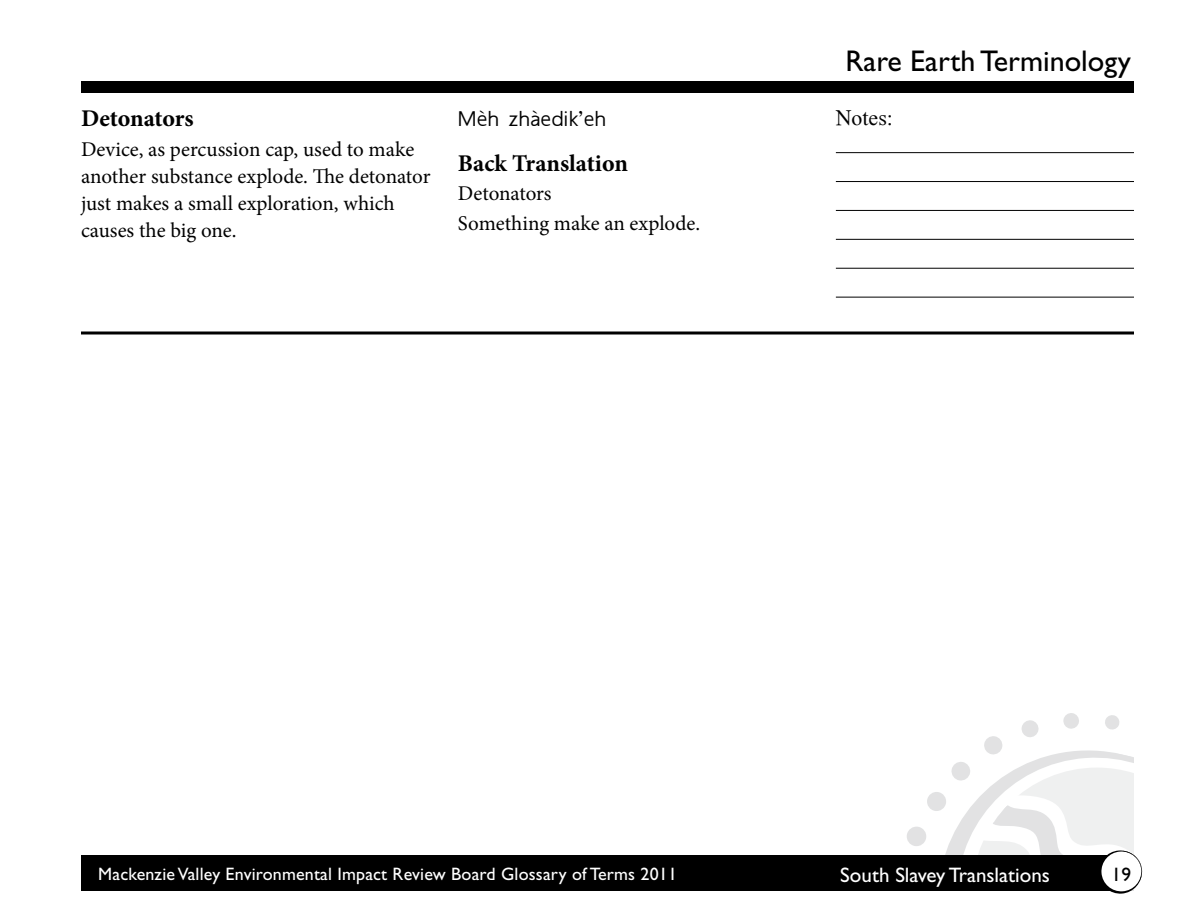
<style>
.page{position:relative;width:1188px;height:918px;background:#fff}
.page>*{position:absolute;margin:0;border:0;box-sizing:border-box;transform-origin:0 0}
.t1{font:30px "Gill Sans";color:#000}
.t2{font:700 24px "Minion Pro";color:#000}
.t3{font:21px/27px "Minion Pro";color:#000}
.t4{font:21px "Gill Sans";color:#fff}
.t5{font:21px "Aboriginal Sans";color:#000}
.t6{font:21px "Win Mac SIL Doulos Dene";color:#000}
.t7{font:19.5px "Gill Sans";color:#000}
.t8{font:18px "Gill Sans";letter-spacing:.01em;color:#fff}
</style>
<div class="page">
<hr style="left:81px;top:332px;width:1053px;height:2px;background:#000">
<div style="left:81px;top:81px;width:1053px;height:12px;background:#000"></div>
<hr style="left:836px;top:152px;width:298px;height:1px;background:#000">
<hr style="left:836px;top:181px;width:298px;height:1px;background:#000">
<hr style="left:836px;top:210px;width:298px;height:1px;background:#000">
<hr style="left:836px;top:239px;width:298px;height:1px;background:#000">
<hr style="left:836px;top:268px;width:298px;height:1px;background:#000">
<hr style="left:836px;top:297px;width:298px;height:1px;background:#000">
<div style="left:81px;top:856px;width:1041px;height:35px;background:#000"></div>
<svg style="left:896px;top:713px;width:247px;height:181px"></svg>
<p class="t2" style="left:81px;top:102px;width:114px">Detonators</p>
<p class="t3" style="left:81px;top:136px;width:351px">Device, as percussion cap, used to make another substance explode. The detonator just makes a small exploration, which causes the big one.</p>
<p class="t5" style="left:458px;top:104px;width:149px">Mèh zhàedik’eh</p>
<p class="t2" style="left:458px;top:146px;width:172px">Back Translation</p>
<p class="t3" style="left:458px;top:179px;width:244px;line-height:29.7px">Detonators<br>Something make an explode.</p>
<h1 class="t1" style="left:845px;top:44px;width:287px">Rare Earth Terminology</h1>
<p class="t6" style="left:836px;top:102px;width:59px">Notes:</p>
<p class="t8" style="left:98px;top:864px;width:580px">Mackenzie Valley Environmental Impact Review Board Glossary of Terms 2011</p>
<p class="t4" style="left:840px;top:863px;width:211px">South Slavey Translations</p>
<p class="t7" style="left:1112px;top:863px;width:21px">19</p>
</div>
